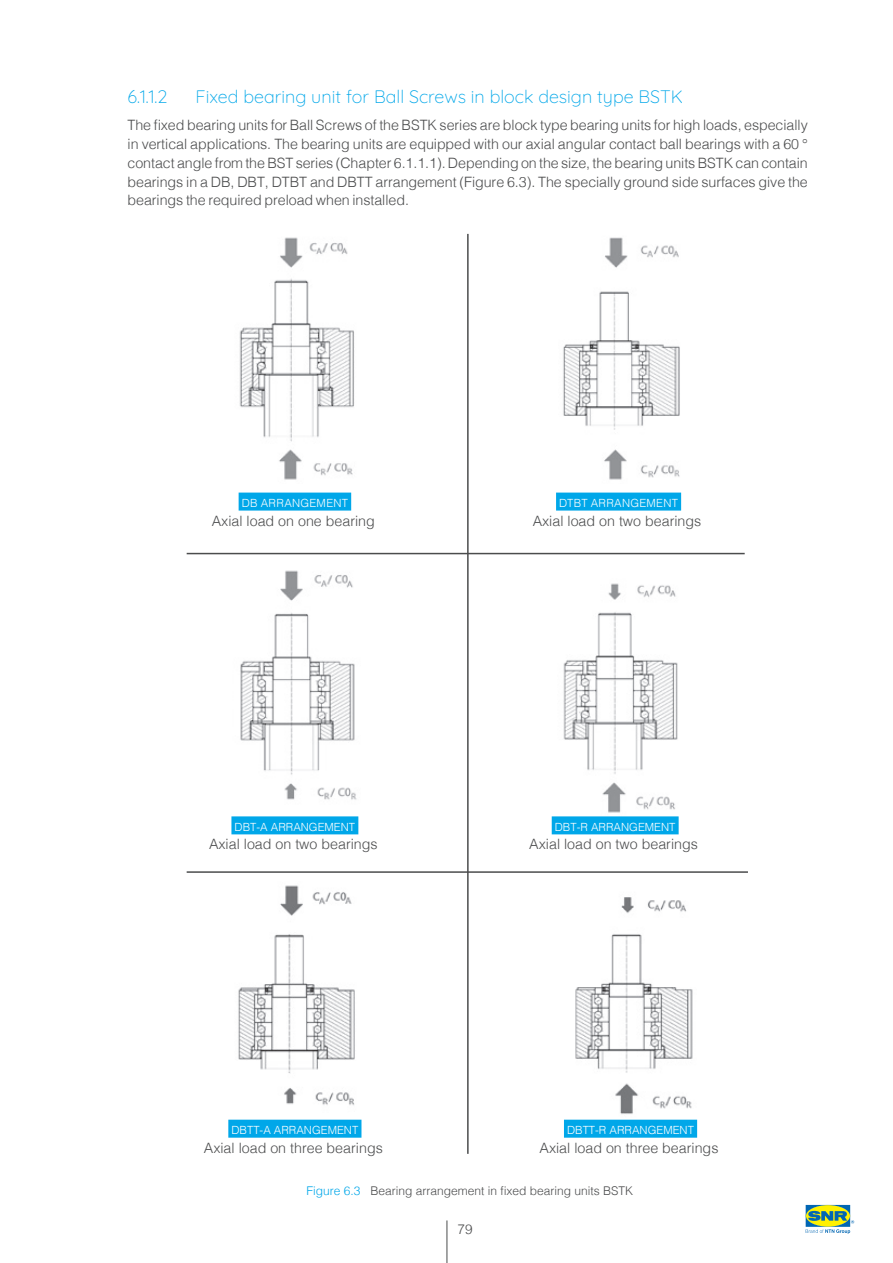
<style>
.page{position:relative;width:893px;height:1263px;background:#fff}
.page>*{position:absolute;margin:0;border:0;box-sizing:border-box;transform-origin:0 0}
.t1{font:300 18px "Quicksand";color:#00a7e9}
.t2{font:300 14.25px/18.8px "Helvetica";color:#4b4c4d;text-align:justify}
.t3{font:300 13.5px "Helvetica";color:#4b4c4d}
.t4{font:300 12px "Helvetica";color:#4b4c4d}
.t5{font:300 11.25px "Helvetica";color:#fff}
.t6{font:300 11.25px "Helvetica";letter-spacing:.025em;color:#fff}
.s1{color:#00a7e9}
</style>
<div class="page">
<img style="left:239px;top:237px;width:115px;height:243px">
<div style="left:239px;top:493px;width:112px;height:18px;background:#00a7e9"></div>
<img style="left:240px;top:570px;width:117px;height:230px">
<div style="left:231px;top:816px;width:127px;height:18px;background:#00a7e9"></div>
<img style="left:238px;top:885px;width:117px;height:221px">
<div style="left:228px;top:1120px;width:133px;height:18px;background:#00a7e9"></div>
<img style="left:563px;top:583px;width:115px;height:230px">
<div style="left:552px;top:816px;width:127px;height:18px;background:#00a7e9"></div>
<img style="left:564px;top:897px;width:134px;height:227px">
<div style="left:564px;top:1120px;width:133px;height:18px;background:#00a7e9"></div>
<img style="left:563px;top:237px;width:117px;height:243px">
<div style="left:556px;top:493px;width:125px;height:18px;background:#00a7e9"></div>
<hr style="left:467px;top:234px;width:2px;height:920px;background:#4b4c4d">
<hr style="left:187px;top:553px;width:558px;height:1px;background:#4b4c4d">
<hr style="left:187px;top:871px;width:561px;height:2px;background:#4b4c4d">
<hr style="left:446px;top:1220px;width:1px;height:43px;background:#4b4c4d">
<svg style="left:806px;top:1205px;width:48px;height:29px"></svg>
<p class="t1" style="left:128px;top:83px;width:42px">6.1.1.2</p>
<p class="t1" style="left:196px;top:83px;width:489px">Fixed bearing unit for Ball Screws in block design type BSTK</p>
<p class="t2" style="left:128px;top:115px;width:682px">The fixed bearing units for Ball Screws of the BSTK series are block type bearing units for high loads, especially in vertical applications. The bearing units are equipped with our axial angular contact ball bearings with a 60 ° contact angle from the BST series (Chapter 6.1.1.1). Depending on the size, the bearing units BSTK can contain bearings in a DB, DBT, DTBT and DBTT arrangement (Figure 6.3). The specially ground side surfaces give the bearings the required preload when installed.</p>
<p class="t6" style="left:242px;top:493px;width:108px">DB ARRANGEMENT</p>
<p class="t2" style="left:212px;top:510px;width:165px">Axial load on one bearing</p>
<p class="t6" style="left:559px;top:493px;width:120px">DTBT ARRANGEMENT</p>
<p class="t2" style="left:533px;top:510px;width:170px">Axial load on two bearings</p>
<p class="t5" style="left:235px;top:817px;width:122px">DBT-A ARRANGEMENT</p>
<p class="t2" style="left:209px;top:834px;width:170px">Axial load on two bearings</p>
<p class="t5" style="left:555px;top:817px;width:122px">DBT-R ARRANGEMENT</p>
<p class="t2" style="left:529px;top:834px;width:170px">Axial load on two bearings</p>
<p class="t5" style="left:231px;top:1120px;width:128px">DBTT-A ARRANGEMENT</p>
<p class="t2" style="left:204px;top:1137px;width:180px">Axial load on three bearings</p>
<p class="t5" style="left:567px;top:1120px;width:128px">DBTT-R ARRANGEMENT</p>
<p class="t2" style="left:539px;top:1137px;width:180px">Axial load on three bearings</p>
<p class="t4" style="left:306px;top:1181px;width:328px"><span class="s1">Figure 6.3</span> Bearing arrangement in fixed bearing units BSTK</p>
<p class="t3" style="left:458px;top:1218px;width:17px">79</p>
</div>
